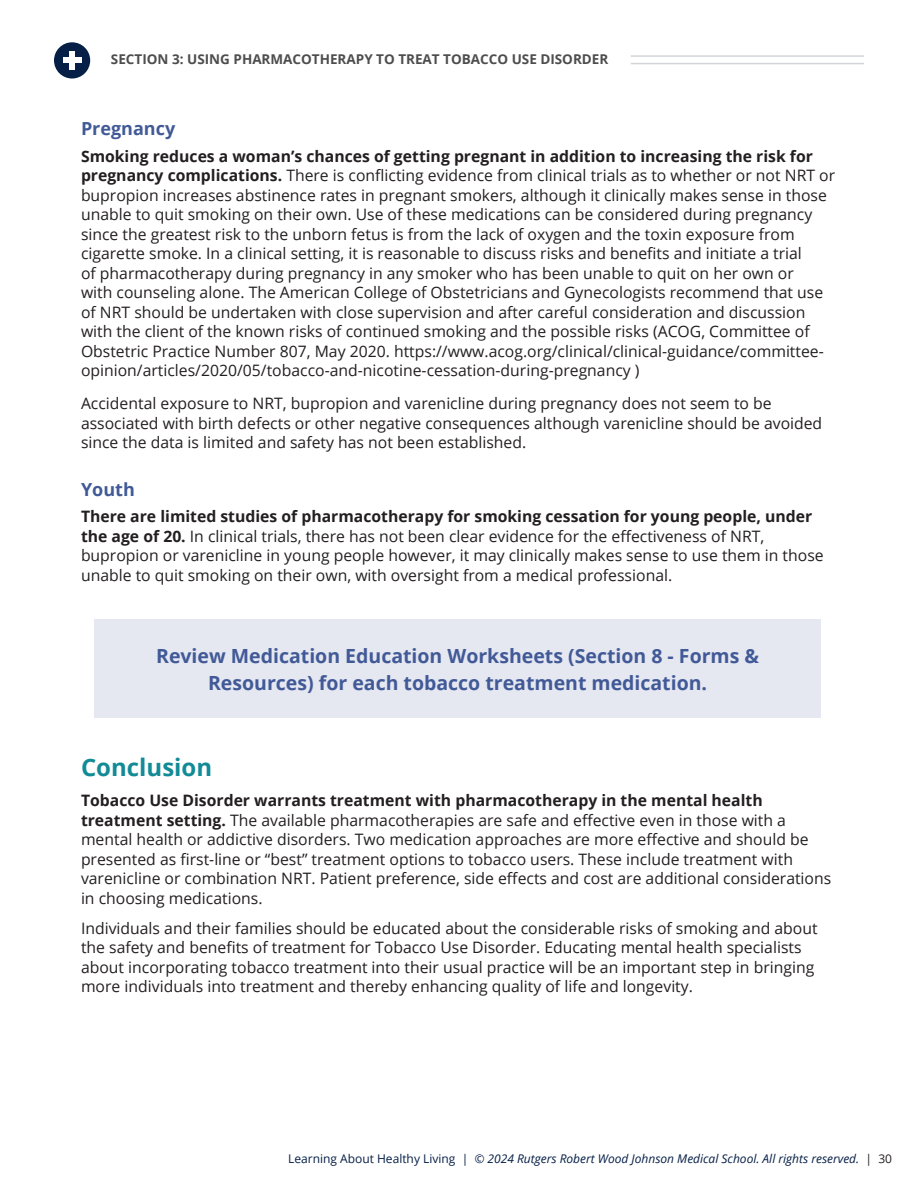
<style>
.page{position:relative;width:918px;height:1188px;background:#fff}
.page>*{position:absolute;margin:0;border:0;box-sizing:border-box;transform-origin:0 0}
.t1{font:700 24px "Open Sans";color:#138b97}
.t2{font:700 19.5px/27px "Open Sans";color:#415a97;text-align:center}
.t3{font:700 18px "Open Sans";color:#415a97}
.t4{font:15.75px/19.5px "Open Sans";color:#231f20}
.t5{font:700 13.5px "Open Sans";color:#4d4d4d}
.t6{font:italic 12px "Open Sans";color:#061f47}
.s1{font-weight:700}
.s2{font-style:normal}
.s3{font-style:normal;color:#231f20}
</style>
<div class="page">
<hr style="left:631px;top:55px;width:233px;height:2px;background:#d3d4d7">
<hr style="left:631px;top:63px;width:233px;height:1px;background:#d3d4d7">
<div style="left:54px;top:42px;width:36px;height:37px;background:#061f47;border-radius:50%"></div>
<div style="left:63px;top:58px;width:19px;height:5px;background:#fff"></div>
<div style="left:69px;top:51px;width:6px;height:19px;background:#fff"></div>
<div style="left:94px;top:619px;width:727px;height:99px;background:#e5e7f1"></div>
<p class="t5" style="left:111px;top:50px;width:499px">SECTION 3: USING PHARMACOTHERAPY TO TREAT TOBACCO USE DISORDER</p>
<p class="t3" style="left:81px;top:116px;width:96px">Pregnancy</p>
<p class="t4" style="left:81px;top:146px;width:756px"><span class="s1">Smoking reduces a woman’s chances of getting pregnant in addition to increasing the risk for pregnancy complications.</span> There is conflicting evidence from clinical trials as to whether or not NRT or bupropion increases abstinence rates in pregnant smokers, although it clinically makes sense in those unable to quit smoking on their own. Use of these medications can be considered during pregnancy since the greatest risk to the unborn fetus is from the lack of oxygen and the toxin exposure from cigarette smoke. In a clinical setting, it is reasonable to discuss risks and benefits and initiate a trial<br>of pharmacotherapy during pregnancy in any smoker who has been unable to quit on her own or<br>with counseling alone. The American College of Obstetricians and Gynecologists recommend that use of NRT should be undertaken with close supervision and after careful consideration and discussion with the client of the known risks of continued smoking and the possible risks (ACOG, Committee of Obstetric Practice Number 807, May 2020. https://www.acog.org/clinical/clinical-guidance/committee&shy;opinion/articles/2020/05/tobacco-and-nicotine-cessation-during-pregnancy )</p>
<p class="t4" style="left:81px;top:393px;width:743px">Accidental exposure to NRT, bupropion and varenicline during pregnancy does not seem to be associated with birth defects or other negative consequences although varenicline should be avoided since the data is limited and safety has not been established.</p>
<p class="t3" style="left:81px;top:477px;width:55px">Youth</p>
<p class="t4" style="left:81px;top:506px;width:744px"><span class="s1">There are limited studies of pharmacotherapy for smoking cessation for young people, under the age of 20.</span> In clinical trials, there has not been clear evidence for the effectiveness of NRT, bupropion or varenicline in young people however, it may clinically makes sense to use them in those unable to quit smoking on their own, with oversight from a medical professional.</p>
<p class="t2" style="left:156px;top:642px;width:604px">Review Medication Education Worksheets (Section 8 - Forms &amp;<br>Resources) for each tobacco treatment medication.</p>
<p class="t1" style="left:81px;top:750px;width:133px">Conclusion</p>
<p class="t4" style="left:81px;top:790px;width:752px"><span class="s1">Tobacco Use Disorder warrants treatment with pharmacotherapy in the mental health treatment setting.</span> The available pharmacotherapies are safe and effective even in those with a mental health or addictive disorders. Two medication approaches are more effective and should be presented as first-line or “best” treatment options to tobacco users. These include treatment with varenicline or combination NRT. Patient preference, side effects and cost are additional considerations in choosing medications.</p>
<p class="t4" style="left:81px;top:918px;width:738px">Individuals and their families should be educated about the considerable risks of smoking and about the safety and benefits of treatment for Tobacco Use Disorder. Educating mental health specialists about incorporating tobacco treatment into their usual practice will be an important step in bringing more individuals into treatment and thereby enhancing quality of life and longevity.</p>
<p class="t6" style="left:288px;top:1150px;width:605px"><span class="s2">Learning About Healthy Living |</span> © 2024 Rutgers Robert Wood Johnson Medical School. All rights reserved. <span class="s3">| 30</span></p>
</div>
